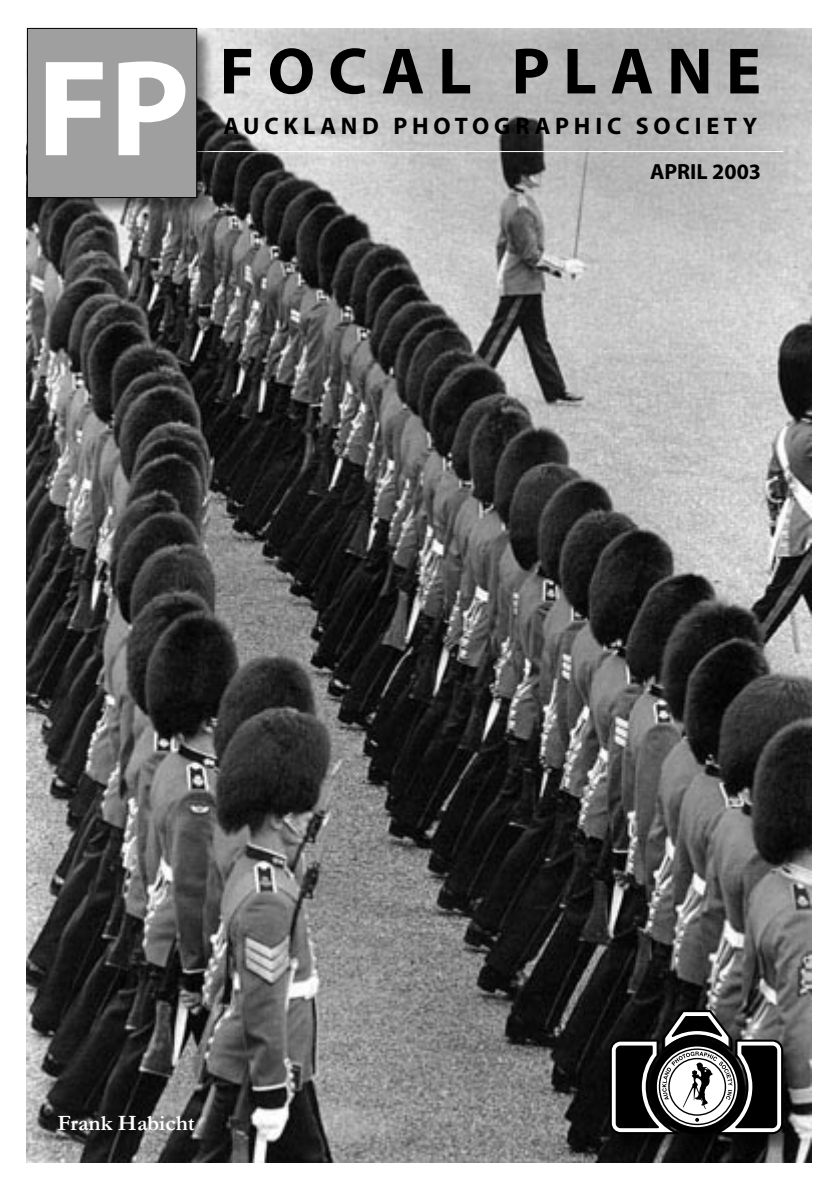
<style>
.page{position:relative;width:840px;height:1191px;background:#fff}
.page>*{position:absolute;margin:0;border:0;box-sizing:border-box;transform-origin:0 0}
.t1{font:700 138px "Myriad";color:#fff}
.t2{font:700 66px "Myriad";letter-spacing:.2em;color:#000}
.t3{font:700 24px "Myriad";letter-spacing:.2em;color:#000}
.t4{font:700 22px "Garamond";color:#fff}
.t5{font:700 22px "Myriad";color:#000}
</style>
<div class="page">
<img style="left:27px;top:28px;width:784px;height:1134px">
<hr style="left:28px;top:151px;width:754px;height:1px;background:#fff">
<div style="left:607px;top:1008px;width:196px;height:148px;background:#000;opacity:.5"></div>
<svg style="left:609px;top:1010px;width:173px;height:124px"></svg>
<div style="left:2px;top:22px;width:380px;height:200px;background:#000;opacity:.5"></div>
<div style="left:27px;top:28px;width:169px;height:169px;background:#9f9f9f"></div>
<div style="left:27px;top:28px;width:170px;height:170px;border:1px solid #000"></div>
<p class="t1" style="left:37px;top:38px;width:154px">FP</p>
<p class="t2" style="left:219px;top:37px;width:542px">FOCAL PLANE</p>
<p class="t3" style="left:223px;top:113px;width:535px">AUCKLAND PHOTOGRAPHIC SOCIETY</p>
<p class="t5" style="left:649px;top:160px;width:113px">APRIL 2003</p>
<p class="t4" style="left:57px;top:1108px;width:139px">Frank Habicht</p>
</div>
